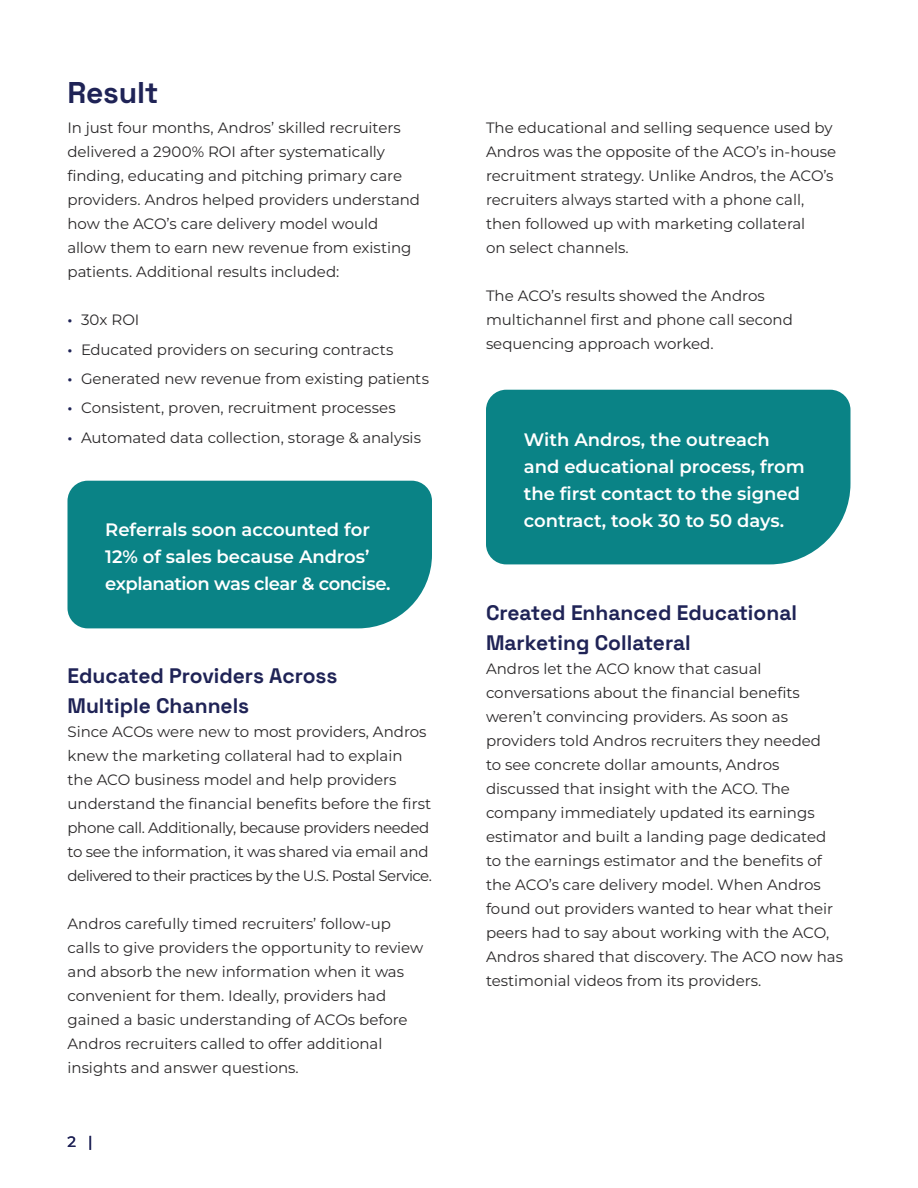
<style>
.page{position:relative;width:918px;height:1188px;background:#fff}
.page>*{position:absolute;margin:0;border:0;box-sizing:border-box;transform-origin:0 0}
.t1{font:700 30px "Space Grotesk";letter-spacing:-.01em;color:#1f2356}
.t2{font:700 21px/30px "Space Grotesk";color:#1f2356}
.t3{font:600 18px/27px "Montserrat";color:#fff}
.t4{font:15px/24px "Montserrat";color:#2b292a}
.t5{font:500 15px "Montserrat";color:#1f2356}
.s1{font-weight:600;color:#1f2356}
</style>
<div class="page">
<div style="left:486px;top:390px;width:364px;height:174px;background:#0a8386"></div>
<div style="left:68px;top:481px;width:364px;height:147px;background:#0a8386"></div>
<h1 class="t1" style="left:68px;top:69px;width:93px">Result</h1>
<p class="t4" style="left:68px;top:115px;width:354px">In just four months, Andros’ skilled recruiters delivered a 2900% ROI after systematically finding, educating and pitching primary care providers. Andros helped providers understand how the ACO’s care delivery model would allow them to earn new revenue from existing patients. Additional results included:</p>
<p class="t4" style="left:68px;top:307px;width:74px"><span class="s1">•</span> 30x ROI</p>
<p class="t4" style="left:68px;top:337px;width:328px"><span class="s1">•</span> Educated providers on securing contracts</p>
<p class="t4" style="left:68px;top:366px;width:363px"><span class="s1">•</span> Generated new revenue from existing patients</p>
<p class="t4" style="left:68px;top:396px;width:330px"><span class="s1">•</span> Consistent, proven, recruitment processes</p>
<p class="t4" style="left:68px;top:425px;width:355px"><span class="s1">•</span> Automated data collection, storage &amp; analysis</p>
<p class="t3" style="left:105px;top:516px;width:287px">Referrals soon accounted for<br>12% of sales because Andros’ explanation was clear &amp; concise.</p>
<h2 class="t2" style="left:68px;top:659px;width:272px">Educated Providers Across<br>Multiple Channels</h2>
<p class="t4" style="left:68px;top:719px;width:366px">Since ACOs were new to most providers, Andros knew the marketing collateral had to explain<br>the ACO business model and help providers understand the financial benefits before the first phone call. Additionally, because providers needed to see the information, it was shared via email and delivered to their practices by the U.S. Postal Service.</p>
<p class="t4" style="left:68px;top:911px;width:357px">Andros carefully timed recruiters’ follow-up calls to give providers the opportunity to review and absorb the new information when it was convenient for them. Ideally, providers had gained a basic understanding of ACOs before Andros recruiters called to offer additional insights and answer questions.</p>
<p class="t5" style="left:68px;top:1132px;width:27px">2 |</p>
<p class="t4" style="left:486px;top:115px;width:352px">The educational and selling sequence used by Andros was the opposite of the ACO’s in-house recruitment strategy. Unlike Andros, the ACO’s recruiters always started with a phone call, then followed up with marketing collateral<br>on select channels.</p>
<p class="t4" style="left:486px;top:283px;width:308px">The ACO’s results showed the Andros multichannel first and phone call second sequencing approach worked.</p>
<p class="t3" style="left:524px;top:425px;width:283px">With Andros, the outreach and educational process, from the first contact to the signed contract, took 30 to 50 days.</p>
<h2 class="t2" style="left:486px;top:596px;width:313px">Created Enhanced Educational<br>Marketing Collateral</h2>
<p class="t4" style="left:486px;top:656px;width:359px">Andros let the ACO know that casual conversations about the financial benefits weren’t convincing providers. As soon as providers told Andros recruiters they needed<br>to see concrete dollar amounts, Andros discussed that insight with the ACO. The company immediately updated its earnings estimator and built a landing page dedicated to the earnings estimator and the benefits of the ACO’s care delivery model. When Andros found out providers wanted to hear what their peers had to say about working with the ACO, Andros shared that discovery. The ACO now has testimonial videos from its providers.</p>
</div>
